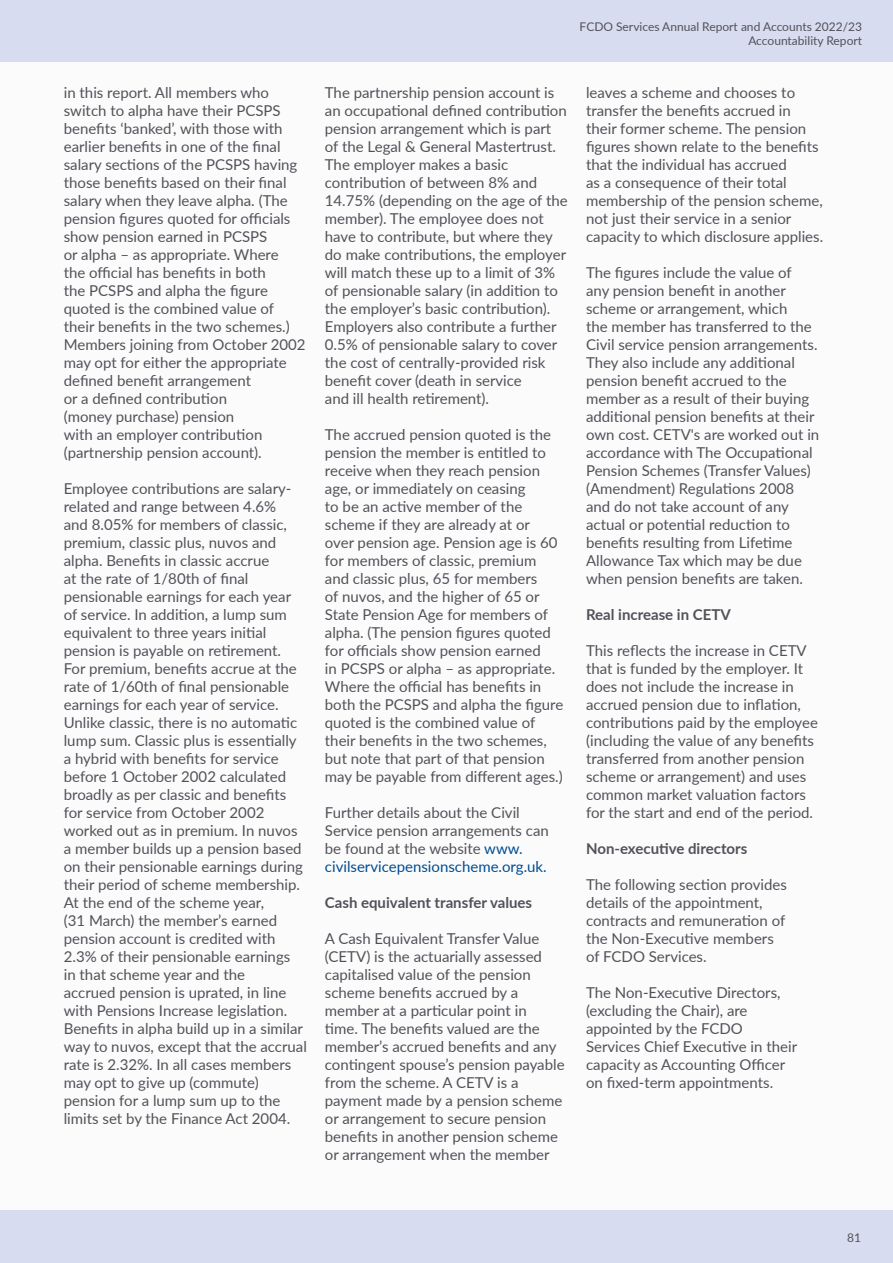
<style>
.page{position:relative;width:893px;height:1263px;background:#fbfbfc}
.page>*{position:absolute;margin:0;border:0;box-sizing:border-box;transform-origin:0 0}
._21_P_Body_Text{font:15px/18px "Lato";color:#515258}
._21_P_Body_Text-2{font:700 15px "Lato";color:#515258}
.t1{font:12px/14.4px "Lato";color:#515258;text-align:right}
.s1{color:#004d92}
</style>
<div class="page">
<div style="left:0;top:0;width:893px;height:62px;background:#d7dcf0"></div>
<div style="left:0;top:1210px;width:893px;height:53px;background:#d7dcf0"></div>
<p class="_21_P_Body_Text" style="left:64px;top:83px;width:243px">in this report. All members who switch to alpha have their PCSPS benefits ‘banked’, with those with earlier benefits in one of the final salary sections of the PCSPS having those benefits based on their final salary when they leave alpha. (The pension figures quoted for officials show pension earned in PCSPS<br>or alpha – as appropriate. Where<br>the official has benefits in both<br>the PCSPS and alpha the figure quoted is the combined value of their benefits in the two schemes.)<br>Members joining from October 2002 may opt for either the appropriate defined benefit arrangement<br>or a defined contribution<br>(money purchase) pension<br>with an employer contribution (partnership pension account).</p>
<p class="_21_P_Body_Text" style="left:64px;top:479px;width:245px">Employee contributions are salary&shy;related and range between 4.6%<br>and 8.05% for members of classic, premium, classic plus, nuvos and alpha. Benefits in classic accrue<br>at the rate of 1/80th of final pensionable earnings for each year of service. In addition, a lump sum equivalent to three years initial pension is payable on retirement.<br>For premium, benefits accrue at the rate of 1/60th of final pensionable earnings for each year of service.<br>Unlike classic, there is no automatic lump sum. Classic plus is essentially a hybrid with benefits for service before 1 October 2002 calculated broadly as per classic and benefits for service from October 2002 worked out as in premium. In nuvos a member builds up a pension based on their pensionable earnings during their period of scheme membership.<br>At the end of the scheme year,<br>(31 March) the member’s earned pension account is credited with 2.3% of their pensionable earnings<br>in that scheme year and the<br>accrued pension is uprated, in line with Pensions Increase legislation.<br>Benefits in alpha build up in a similar way to nuvos, except that the accrual rate is 2.32%. In all cases members may opt to give up (commute) pension for a lump sum up to the limits set by the Finance Act 2004.</p>
<p class="t1" style="left:580px;top:19px;width:284px">FCDO Services Annual Report and Accounts 2022/23<br>Accountability Report</p>
<p class="_21_P_Body_Text" style="left:325px;top:83px;width:244px">The partnership pension account is an occupational defined contribution pension arrangement which is part of the Legal &amp; General Mastertrust.<br>The employer makes a basic contribution of between 8% and 14.75% (depending on the age of the member). The employee does not have to contribute, but where they do make contributions, the employer will match these up to a limit of 3% of pensionable salary (in addition to the employer’s basic contribution).<br>Employers also contribute a further 0.5% of pensionable salary to cover the cost of centrally-provided risk benefit cover (death in service<br>and ill health retirement).</p>
<p class="_21_P_Body_Text" style="left:325px;top:425px;width:240px">The accrued pension quoted is the pension the member is entitled to receive when they reach pension age, or immediately on ceasing<br>to be an active member of the scheme if they are already at or<br>over pension age. Pension age is 60 for members of classic, premium and classic plus, 65 for members<br>of nuvos, and the higher of 65 or<br>State Pension Age for members of alpha. (The pension figures quoted for officials show pension earned<br>in PCSPS or alpha – as appropriate.<br>Where the official has benefits in both the PCSPS and alpha the figure quoted is the combined value of their benefits in the two schemes, but note that part of that pension may be payable from different ages.)</p>
<p class="_21_P_Body_Text" style="left:325px;top:803px;width:225px">Further details about the Civil Service pension arrangements can be found at the website <span class="s1">www. civilservicepensionscheme.org.uk.</span></p>
<p class="_21_P_Body_Text-2" style="left:325px;top:892px;width:209px">Cash equivalent transfer values</p>
<p class="_21_P_Body_Text" style="left:325px;top:929px;width:241px">A Cash Equivalent Transfer Value (CETV) is the actuarially assessed capitalised value of the pension scheme benefits accrued by a member at a particular point in<br>time. The benefits valued are the member’s accrued benefits and any contingent spouse’s pension payable from the scheme. A CETV is a payment made by a pension scheme or arrangement to secure pension benefits in another pension scheme or arrangement when the member</p>
<p class="_21_P_Body_Text" style="left:586px;top:83px;width:239px">leaves a scheme and chooses to transfer the benefits accrued in their former scheme. The pension figures shown relate to the benefits that the individual has accrued<br>as a consequence of their total membership of the pension scheme, not just their service in a senior capacity to which disclosure applies.</p>
<p class="_21_P_Body_Text" style="left:586px;top:263px;width:235px">The figures include the value of<br>any pension benefit in another scheme or arrangement, which<br>the member has transferred to the<br>Civil service pension arrangements.<br>They also include any additional pension benefit accrued to the member as a result of their buying additional pension benefits at their own cost. CETV's are worked out in accordance with The Occupational<br>Pension Schemes (Transfer Values) (Amendment) Regulations 2008 and do not take account of any actual or potential reduction to benefits resulting from Lifetime<br>Allowance Tax which may be due when pension benefits are taken.</p>
<p class="_21_P_Body_Text-2" style="left:586px;top:604px;width:146px">Real increase in CETV</p>
<p class="_21_P_Body_Text" style="left:586px;top:641px;width:233px">This reflects the increase in CETV that is funded by the employer. It does not include the increase in accrued pension due to inflation, contributions paid by the employee (including the value of any benefits transferred from another pension scheme or arrangement) and uses common market valuation factors for the start and end of the period.</p>
<p class="_21_P_Body_Text-2" style="left:586px;top:838px;width:163px">Non-executive directors</p>
<p class="_21_P_Body_Text" style="left:586px;top:875px;width:202px">The following section provides details of the appointment, contracts and remuneration of the Non-Executive members of FCDO Services.</p>
<p class="_21_P_Body_Text" style="left:586px;top:983px;width:213px">The Non-Executive Directors, (excluding the Chair), are appointed by the FCDO<br>Services Chief Executive in their capacity as Accounting Officer on fixed-term appointments.</p>
<p class="t1" style="left:847px;top:1230px;width:15px">81</p>
</div>
